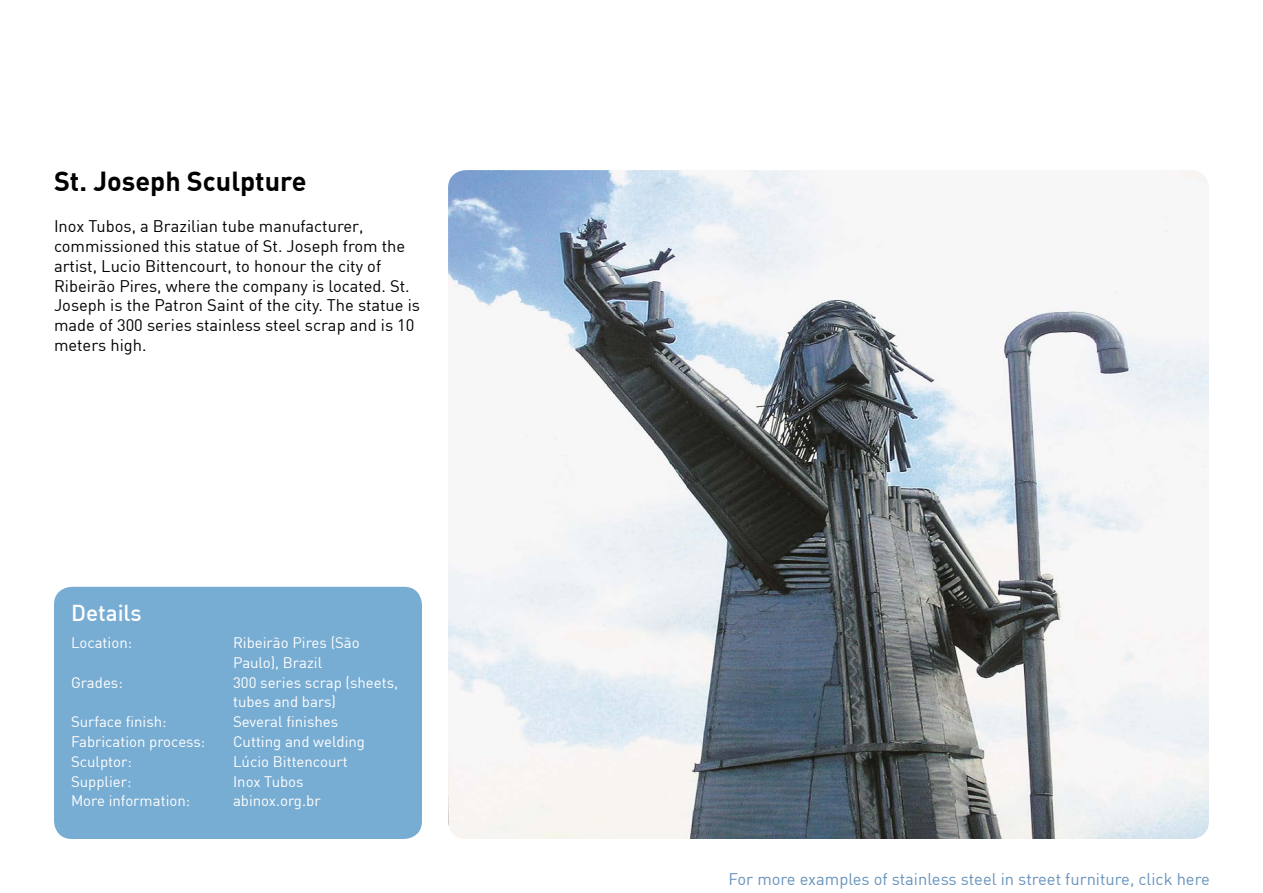
<style>
.page{position:relative;width:1263px;height:893px;background:#fff}
.page>*{position:absolute;margin:0;border:0;box-sizing:border-box;transform-origin:0 0}
._02_Header_1{font:700 27px "DIN";color:#000}
._02_Header_blue_boxe{font:22.5px "DIN Medium Alternate";color:#fff}
._03_Body_text{font:16.5px/19.8px "DIN";color:#000}
.t1{font:16.5px "DIN";color:#6693bc}
._03_Body_text_blue_b{font:15px/19.8px "DIN";color:#fff}
</style>
<div class="page">
<div style="left:54px;top:587px;width:368px;height:252px;background:#78add3;border-radius:18px"></div>
<img style="left:448px;top:170px;width:761px;height:669px">
<p class="_02_Header_1" style="left:54px;top:164px;width:254px">St. Joseph Sculpture</p>
<p class="_03_Body_text" style="left:54px;top:216px;width:368px">Inox Tubos, a Brazilian tube manufacturer, commissioned this statue of St. Joseph from the artist, Lucio Bittencourt, to honour the city of Ribeirão Pires, where the company is located. St.<br>Joseph is the Patron Saint of the city. The statue is made of 300 series stainless steel scrap and is 10 meters high.</p>
<p class="_02_Header_blue_boxe" style="left:71px;top:599px;width:72px">Details</p>
<p class="_03_Body_text_blue_b" style="left:71px;top:632px;width:63px">Location:</p>
<p class="_03_Body_text_blue_b" style="left:233px;top:632px;width:128px">Ribeirão Pires (São<br>Paulo), Brazil</p>
<p class="_03_Body_text_blue_b" style="left:71px;top:672px;width:53px">Grades:</p>
<p class="_03_Body_text_blue_b" style="left:233px;top:672px;width:167px">300 series scrap (sheets, tubes and bars)</p>
<p class="_03_Body_text_blue_b" style="left:71px;top:712px;width:97px">Surface finish:</p>
<p class="_03_Body_text_blue_b" style="left:233px;top:712px;width:107px">Several finishes</p>
<p class="_03_Body_text_blue_b" style="left:71px;top:731px;width:136px">Fabrication process:</p>
<p class="_03_Body_text_blue_b" style="left:233px;top:731px;width:134px">Cutting and welding</p>
<p class="_03_Body_text_blue_b" style="left:71px;top:751px;width:62px">Sculptor:</p>
<p class="_03_Body_text_blue_b" style="left:233px;top:751px;width:116px">Lúcio Bittencourt</p>
<p class="_03_Body_text_blue_b" style="left:71px;top:771px;width:62px">Supplier:</p>
<p class="_03_Body_text_blue_b" style="left:233px;top:771px;width:72px">Inox Tubos</p>
<p class="_03_Body_text_blue_b" style="left:71px;top:791px;width:121px">More information:</p>
<p class="_03_Body_text_blue_b" style="left:233px;top:791px;width:89px">abinox.org.br</p>
<p class="t1" style="left:729px;top:868px;width:483px">For more examples of stainless steel in street furniture, click here</p>
</div>
